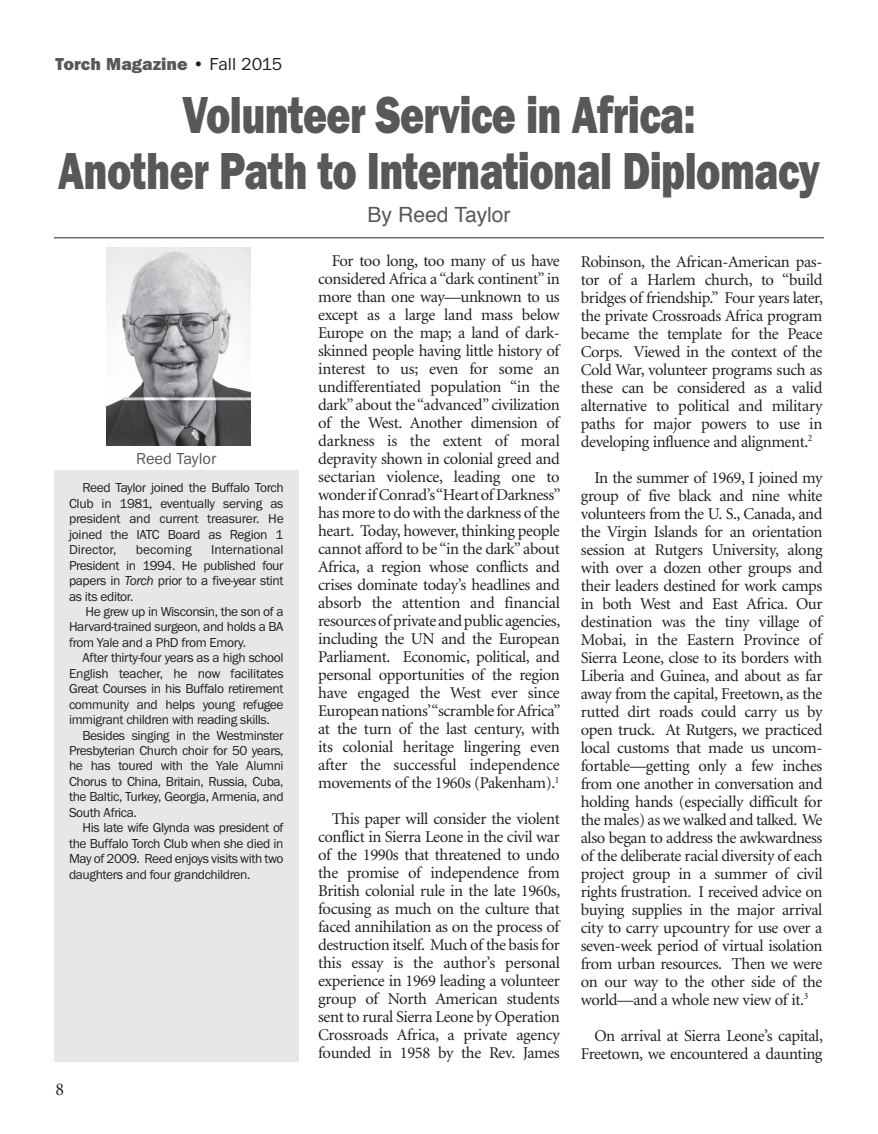
<style>
.page{position:relative;width:878px;height:1134px;background:#fff}
.page>*{position:absolute;margin:0;border:0;box-sizing:border-box;transform-origin:0 0}
.t1{font:800 54px/55.5px "Franklin Gothic Itc T";letter-spacing:-.015em;color:#57585a;text-align:center;scale:.76 1}
.t2{font:21px "Helvetica";color:#57585a}
.t3{font:800 18px "Franklin Gothic Itc T";color:#57585a}
.t4{font:18px "Minion";color:#231f20}
.t5{font:16.5px/18px "Minion";letter-spacing:-.025em;color:#231f20;text-align:justify}
.t6{font:16.5px "Franklin Gothic Itc T";color:#57585a}
.t7{font:13.5px/15.5px "Franklin Gothic Itc T";letter-spacing:-.03em;color:#231f20;text-align:justify}
.t8{font:13.5px "Franklin Gothic Itc T";letter-spacing:.005em;color:#231f20}
.s1{font-weight:400;color:#231f20}
.s2{font-style:italic}
</style>
<div class="page">
<hr style="left:54px;top:237px;width:770px;height:1px;background:#6c6d70">
<div style="left:54px;top:470px;width:244px;height:592px;background:#e6e7e9"></div>
<img style="left:106px;top:248px;width:144px;height:198px">
<p class="t3" style="left:56px;top:53px;width:228px">Torch Magazine <span class="s1">• Fall 2015</span></p>
<h1 class="t1" style="left:58px;top:87px;width:1003px">Volunteer Service in Africa:<br>Another Path to International Diplomacy</h1>
<p class="t2" style="left:367px;top:198px;width:145px">By Reed Taylor</p>
<p class="t5" style="left:318px;top:253px;width:244px;text-indent:13px">For too long, too many of us have considered Africa a “dark continent” in more than one way—unknown to us except as a large land mass below Europe on the map; a land of dark&shy;skinned people having little history of interest to us; even for some an undifferentiated population “in the dark” about the “advanced” civilization of the West. Another dimension of darkness is the extent of moral depravity shown in colonial greed and sectarian violence, leading one to wonder if Conrad’s “Heart of Darkness” has more to do with the darkness of the heart. Today, however, thinking people cannot afford to be “in the dark” about Africa, a region whose conflicts and crises dominate today’s headlines and absorb the attention and financial resources of private and public agencies, including the UN and the European Parliament. Economic, political, and personal opportunities of the region have engaged the West ever since European nations’ “scramble for Africa” at the turn of the last century, with its colonial heritage lingering even after the successful independence movements of the 1960s (Pakenham).<sup>1</sup></p>
<p class="t5" style="left:318px;top:811px;width:243px;text-indent:13px">This paper will consider the violent conflict in Sierra Leone in the civil war of the 1990s that threatened to undo the promise of independence from British colonial rule in the late 1960s, focusing as much on the culture that faced annihilation as on the process of destruction itself. Much of the basis for this essay is the author’s personal experience in 1969 leading a volunteer group of North American students sent to rural Sierra Leone by Operation Crossroads Africa, a private agency founded in 1958 by the Rev. James</p>
<p class="t5" style="left:581px;top:253px;width:244px">Robinson, the African-American pas&shy;tor of a Harlem church, to “build bridges of friendship.” Four years later, the private Crossroads Africa program became the template for the Peace Corps. Viewed in the context of the Cold War, volunteer programs such as these can be considered as a valid alternative to political and military paths for major powers to use in developing influence and alignment.<sup>2</sup></p>
<p class="t5" style="left:581px;top:469px;width:243px;text-indent:13px">In the summer of 1969, I joined my group of five black and nine white volunteers from the U. S., Canada, and the Virgin Islands for an orientation session at Rutgers University, along with over a dozen other groups and their leaders destined for work camps in both West and East Africa. Our destination was the tiny village of Mobai, in the Eastern Province of Sierra Leone, close to its borders with Liberia and Guinea, and about as far away from the capital, Freetown, as the rutted dirt roads could carry us by open truck. At Rutgers, we practiced local customs that made us uncom&shy;fortable—getting only a few inches from one another in conversation and holding hands (especially difficult for the males) as we walked and talked. We also began to address the awkwardness of the deliberate racial diversity of each project group in a summer of civil rights frustration. I received advice on buying supplies in the major arrival city to carry upcountry for use over a seven-week period of virtual isolation from urban resources. Then we were on our way to the other side of the world—and a whole new view of it.<sup>3</sup></p>
<p class="t5" style="left:581px;top:1027px;width:243px;text-align:right">On arrival at Sierra Leone’s capital,<br>Freetown, we encountered a daunting</p>
<p class="t6" style="left:136px;top:449px;width:82px">Reed Taylor</p>
<p class="t7" style="left:69px;top:480px;width:216px;text-indent:14px">Reed Taylor joined the Buffalo Torch Club in 1981, eventually serving as president and current treasurer. He joined the IATC Board as Region 1<br>Director,</p>
<p class="t7" style="left:69px;top:542px;width:216px;text-indent:142px">International President in 1994. He published four papers in <span class="s2">Torch</span> prior to a five-year stint as its editor.</p>
<p class="t7" style="left:69px;top:604px;width:216px;text-indent:17px">He grew up in Wisconsin, the son of a Harvard-trained surgeon, and holds a BA from Yale and a PhD from Emory.</p>
<p class="t7" style="left:69px;top:650px;width:216px;text-indent:13px">After thirty-four years as a high school English teacher, he now facilitates Great Courses in his Buffalo retirement community and helps young refugee immigrant children with reading skills.</p>
<p class="t7" style="left:69px;top:727px;width:216px;text-indent:14px">Besides singing in the Westminster Presbyterian Church choir for 50 years, he has toured with the Yale Alumni Chorus to China, Britain, Russia, Cuba, the Baltic, Turkey, Georgia, Armenia, and South Africa.</p>
<p class="t7" style="left:69px;top:820px;width:216px;text-indent:14px">His late wife Glynda was president of the Buffalo Torch Club when she died in May of 2009. Reed enjoys visits with two daughters and four grandchildren.</p>
<p class="t8" style="left:136px;top:542px;width:57px">becoming</p>
<p class="t4" style="left:56px;top:1080px;width:10px">8</p>
</div>
